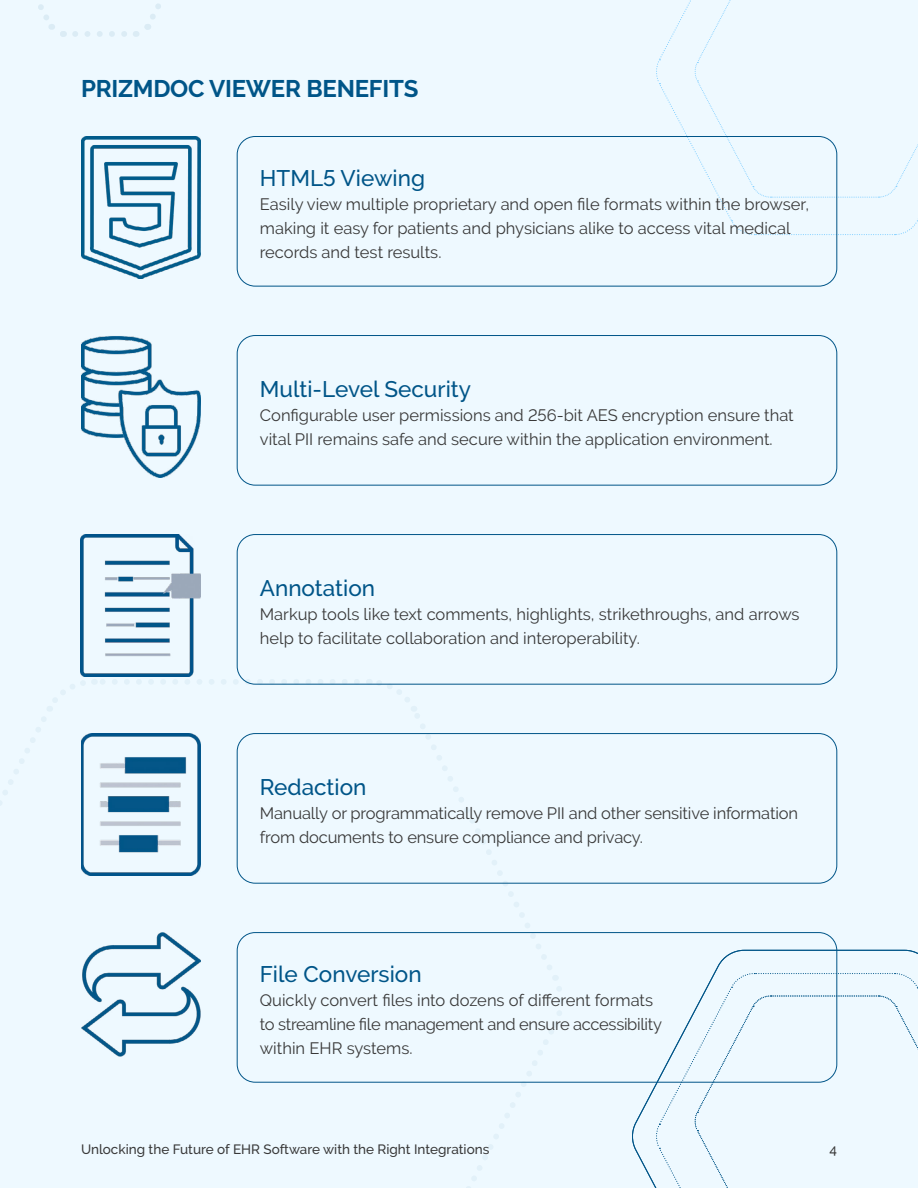
<style>
.page{position:relative;width:918px;height:1188px;background:#eef9ff}
.page>*{position:absolute;margin:0;border:0;box-sizing:border-box;transform-origin:0 0}
.t1{font:700 24px "Raleway";letter-spacing:-.01em;color:#058}
.t2{font:500 22.5px "Raleway";color:#058}
.t3{font:16.5px/24px "Raleway";color:#393939}
.t4{font:500 13.5px "Raleway";color:#393939}
</style>
<div class="page">
<svg style="left:656px;top:0;width:262px;height:236px"></svg>
<svg style="left:0;top:676px;width:357px;height:305px"></svg>
<svg style="left:368px;top:679px;width:196px;height:509px"></svg>
<svg style="left:38px;top:4px;width:29px;height:33px"></svg>
<svg style="left:75px;top:4px;width:86px;height:33px"></svg>
<img style="left:81px;top:136px;width:120px;height:143px">
<div style="left:237px;top:136px;width:600px;height:150px;border:1px solid #058;border-radius:18px"></div>
<img style="left:81px;top:336px;width:120px;height:142px">
<div style="left:237px;top:335px;width:600px;height:150px;border:1px solid #058;border-radius:18px"></div>
<img style="left:81px;top:534px;width:120px;height:143px">
<div style="left:237px;top:534px;width:600px;height:150px;border:1px solid #058;border-radius:18px"></div>
<img style="left:81px;top:733px;width:119px;height:143px">
<div style="left:237px;top:733px;width:600px;height:150px;border:1px solid #058;border-radius:18px"></div>
<img style="left:81px;top:932px;width:120px;height:125px">
<div style="left:237px;top:932px;width:600px;height:150px;border:1px solid #058;border-radius:18px"></div>
<svg style="left:631px;top:950px;width:287px;height:238px"></svg>
<svg style="left:656px;top:972px;width:262px;height:216px"></svg>
<h1 class="t1" style="left:81px;top:75px;width:339px">PRIZMDOC VIEWER BENEFITS</h1>
<h2 class="t2" style="left:260px;top:165px;width:167px">HTML5 Viewing</h2>
<p class="t3" style="left:260px;top:192px;width:551px">Easily view multiple proprietary and open file formats within the browser, making it easy for patients and physicians alike to access vital medical records and test results.</p>
<h2 class="t2" style="left:260px;top:376px;width:213px">Multi-Level Security</h2>
<p class="t3" style="left:260px;top:403px;width:535px">Configurable user permissions and 256-bit AES encryption ensure that vital PII remains safe and secure within the application environment.</p>
<h2 class="t2" style="left:260px;top:575px;width:117px">Annotation</h2>
<p class="t3" style="left:260px;top:602px;width:541px">Markup tools like text comments, highlights, strikethroughs, and arrows help to facilitate collaboration and interoperability.</p>
<h2 class="t2" style="left:260px;top:774px;width:108px">Redaction</h2>
<p class="t3" style="left:260px;top:801px;width:540px">Manually or programmatically remove PII and other sensitive information from documents to ensure compliance and privacy.</p>
<h2 class="t2" style="left:260px;top:961px;width:163px">File Conversion</h2>
<p class="t3" style="left:260px;top:988px;width:404px">Quickly convert files into dozens of different formats to streamline file management and ensure accessibility within EHR systems.</p>
<p class="t4" style="left:81px;top:1141px;width:410px">Unlocking the Future of EHR Software with the Right Integrations</p>
<p class="t4" style="left:829px;top:1141px;width:9px">4</p>
</div>
